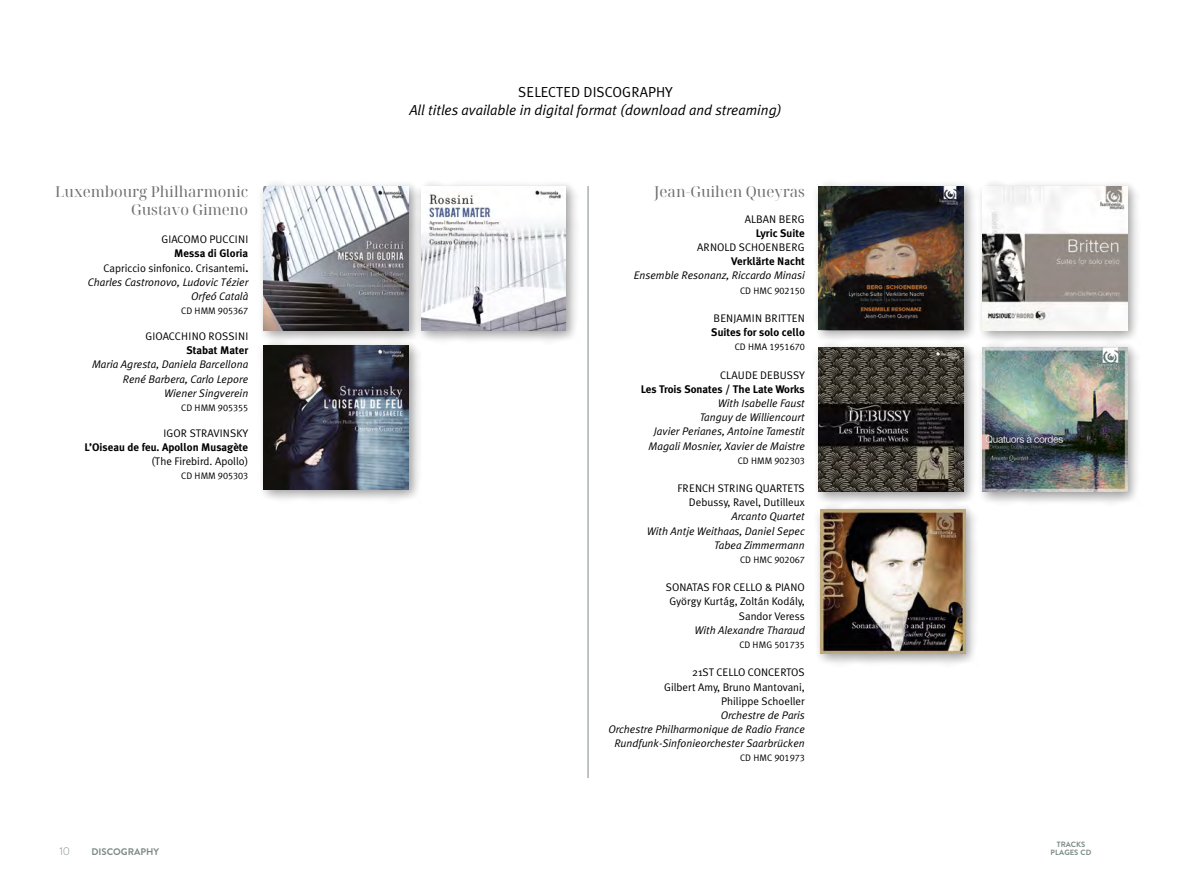
<style>
.page{position:relative;width:1191px;height:893px;background:#fff}
.page>*{position:absolute;margin:0;border:0;box-sizing:border-box;transform-origin:0 0}
.t1{font:15px/18.1px "Noto Serif Display";color:#6f6f6e;text-align:right}
.t2{font:italic 14.55px "Meta Plus Normal";color:#000}
.t3{font:14.55px "Meta Plus Normal";color:#000}
.t4{font:300 11.25px "Brandon Grotesque";color:#7d8a88}
.t5{font:italic 10.95px/14.2px "Meta Plus Normal";color:#000;text-align:right}
.t6{font:10.95px/14.2px "Meta Plus Normal";color:#000;text-align:right}
.t7{font:700 10.95px "Meta Plus";color:#000}
.t8{font:9.6px "Brandon Grotesque Bold SC800";color:#7d8a88}
.t9{font:9.45px "Meta Plus Normal Caps";color:#000}
.t10{font:7.65px "Brandon Grotesque Bold SC800";color:#7d8a88}
.s1{font-style:normal}
.s2{font-family:"Meta Plus";font-weight:700;font-style:normal}
</style>
<div class="page">
<div style="left:257px;top:180px;width:165px;height:164px;background:#000;opacity:.4"></div>
<img style="left:264px;top:186px;width:144px;height:144px">
<div style="left:812px;top:180px;width:165px;height:163px;background:#000;opacity:.4"></div>
<img style="left:819px;top:186px;width:144px;height:143px">
<div style="left:976px;top:180px;width:165px;height:164px;background:#000;opacity:.4"></div>
<img style="left:982px;top:186px;width:145px;height:144px">
<div style="left:812px;top:341px;width:165px;height:165px;background:#000;opacity:.4"></div>
<img style="left:819px;top:348px;width:144px;height:144px">
<div style="left:257px;top:339px;width:165px;height:164px;background:#000;opacity:.4"></div>
<img style="left:264px;top:345px;width:144px;height:144px">
<div style="left:976px;top:341px;width:165px;height:165px;background:#000;opacity:.4"></div>
<img style="left:982px;top:348px;width:145px;height:144px">
<div style="left:814px;top:503px;width:165px;height:164px;background:#000;opacity:.4"></div>
<img style="left:820px;top:509px;width:145px;height:144px">
<div style="left:415px;top:180px;width:165px;height:164px;background:#000;opacity:.4"></div>
<img style="left:421px;top:186px;width:145px;height:144px">
<hr style="left:587px;top:186px;width:1px;height:592px;background:#7d8a88">
<h1 class="t1" style="left:55px;top:183px;width:194px">Luxembourg Philharmonic<br>Gustavo Gimeno</h1>
<p class="t6" style="left:161px;top:232px;width:88px">GIACOMO PUCCINI</p>
<p class="t7" style="left:174px;top:247px;width:75px">Messa di Gloria</p>
<p class="t5" style="left:88px;top:260px;width:162px"><span class="s1">Capriccio sinfonico. Crisantemi</span><span class="s2">.<br></span>Charles Castronovo, Ludovic Tézier<br>Orfeó Català</p>
<p class="t9" style="left:181px;top:305px;width:69px">CD HMM 905367</p>
<p class="t6" style="left:145px;top:329px;width:104px">GIOACCHINO ROSSINI</p>
<p class="t7" style="left:186px;top:344px;width:63px">Stabat Mater</p>
<p class="t5" style="left:92px;top:357px;width:158px">Maria Agresta, Daniela Barcellona<br>René Barbera, Carlo Lepore<br>Wiener Singverein</p>
<p class="t9" style="left:181px;top:402px;width:69px">CD HMM 905355</p>
<p class="t6" style="left:164px;top:426px;width:86px">IGOR STRAVINSKY</p>
<p class="t7" style="left:84px;top:441px;width:165px">L’Oiseau de feu. Apollon Musagète</p>
<p class="t6" style="left:151px;top:454px;width:98px">(The Firebird. Apollo)</p>
<p class="t9" style="left:181px;top:471px;width:69px">CD HMM 905303</p>
<h2 class="t3" style="left:518px;top:83px;width:156px">SELECTED DISCOGRAPHY</h2>
<h2 class="t2" style="left:409px;top:102px;width:374px">All titles available in digital format (download and streaming)</h2>
<h1 class="t1" style="left:654px;top:183px;width:152px">Jean-Guihen Queyras</h1>
<p class="t6" style="left:745px;top:212px;width:62px">ALBAN BERG</p>
<p class="t7" style="left:755px;top:227px;width:51px">Lyric Suite</p>
<p class="t6" style="left:697px;top:240px;width:109px">ARNOLD SCHOENBERG</p>
<p class="t7" style="left:731px;top:255px;width:75px">Verklärte Nacht</p>
<p class="t5" style="left:634px;top:268px;width:172px">Ensemble Resonanz, Riccardo Minasi</p>
<p class="t9" style="left:740px;top:285px;width:66px">CD HMC 902150</p>
<p class="t6" style="left:713px;top:311px;width:93px">BENJAMIN BRITTEN</p>
<p class="t7" style="left:711px;top:326px;width:95px">Suites for solo cello</p>
<p class="t9" style="left:735px;top:342px;width:72px">CD HMA 1951670</p>
<p class="t6" style="left:720px;top:368px;width:86px">CLAUDE DEBUSSY</p>
<p class="t7" style="left:641px;top:383px;width:166px">Les Trois Sonates / The Late Works</p>
<p class="t5" style="left:648px;top:396px;width:158px">With Isabelle Faust<br>Tanguy de Williencourt<br>Javier Perianes, Antoine Tamestit<br>Magali Mosnier, Xavier de Maistre</p>
<p class="t9" style="left:737px;top:455px;width:69px">CD HMM 902303</p>
<p class="t6" style="left:677px;top:481px;width:129px">FRENCH STRING QUARTETS<br>Debussy, Ravel, Dutilleux</p>
<p class="t5" style="left:647px;top:509px;width:159px">Arcanto Quartet<br>With Antje Weithaas, Daniel Sepec<br>Tabea Zimmermann</p>
<p class="t9" style="left:740px;top:554px;width:66px">CD HMC 902067</p>
<p class="t6" style="left:666px;top:580px;width:140px">SONATAS FOR CELLO &amp; PIANO<br>György Kurtág, Zoltán Kodály,<br>Sandor Veress</p>
<p class="t5" style="left:694px;top:623px;width:112px">With Alexandre Tharaud</p>
<p class="t9" style="left:739px;top:639px;width:67px">CD HMG 501735</p>
<p class="t6" style="left:664px;top:665px;width:142px">21ST CELLO CONCERTOS<br>Gilbert Amy, Bruno Mantovani,<br>Philippe Schoeller</p>
<p class="t5" style="left:608px;top:708px;width:198px">Orchestre de Paris<br>Orchestre Philharmonique de Radio France<br>Rundfunk-Sinfonieorchester Saarbrücken</p>
<p class="t9" style="left:740px;top:753px;width:66px">CD HMC 901973</p>
<p class="t4" style="left:59px;top:844px;width:12px">10</p>
<p class="t10" style="left:1056px;top:839px;width:30px">TRACKS</p>
<p class="t8" style="left:91px;top:845px;width:69px">DISCOGRAPHY</p>
<p class="t10" style="left:1050px;top:847px;width:42px">PLAGES CD</p>
</div>
